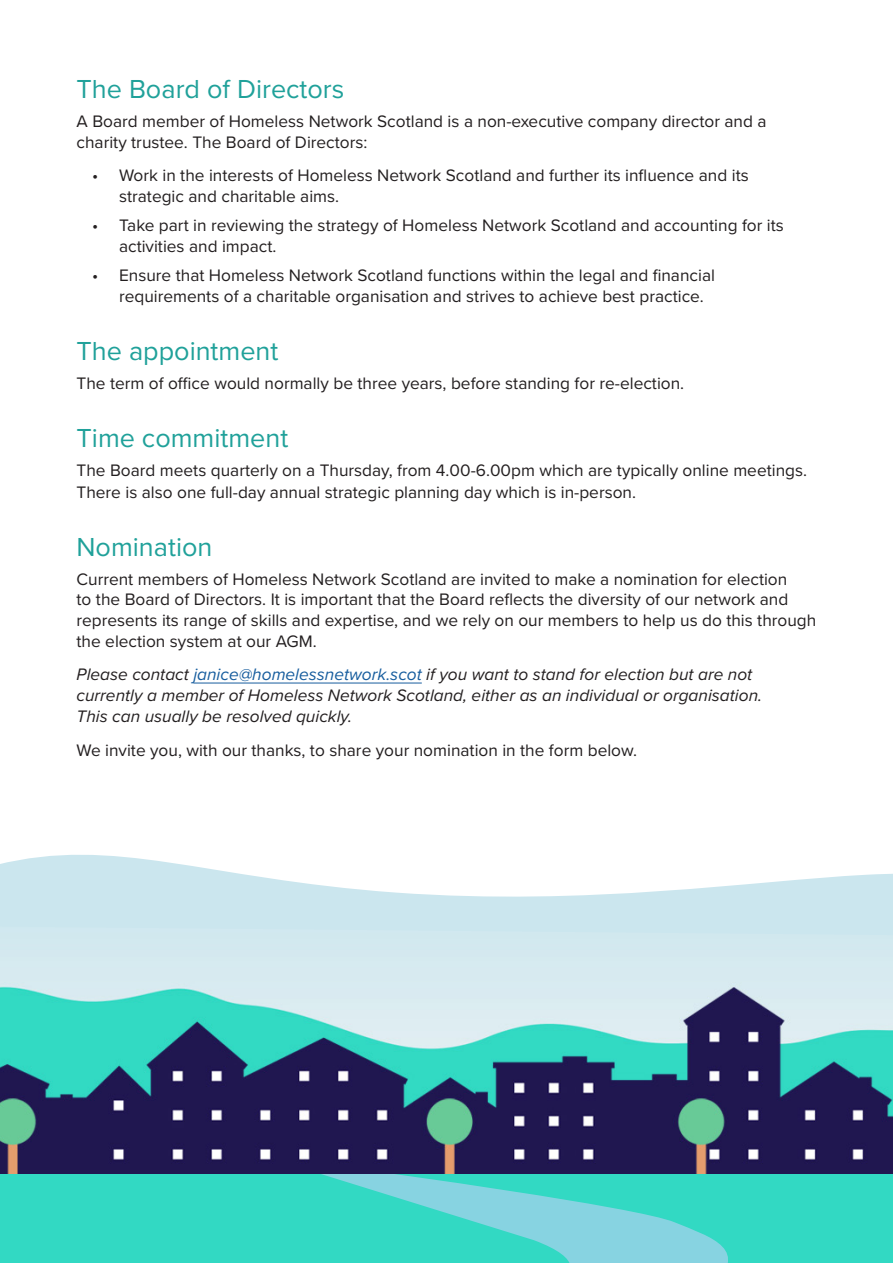
<style>
.page{position:relative;width:893px;height:1263px;background:#fff}
.page>*{position:absolute;margin:0;border:0;box-sizing:border-box;transform-origin:0 0}
.t1{font:27px "Proxima Nova";color:#20a19a}
.t2{font:17.25px/20.7px "Proxima Nova";color:#231f20}
.t3{font:italic 17.25px/20.7px "Proxima Nova";color:#231f20}
.s1{color:#175d9e}
</style>
<div class="page">
<hr style="left:193px;top:682px;width:229px;height:1px;background:#175d9e">
<div style="left:0;top:1174px;width:306px;height:89px;background:#32d9c3"></div>
<svg style="left:306px;top:1174px;width:67px;height:89px;background:#38d8c5"></svg>
<svg style="left:373px;top:1174px;width:520px;height:89px;background:#4bd7cc"></svg>
<img style="left:0;top:936px;width:893px;height:238px">
<svg style="left:0;top:855px;width:893px;height:81px;fill:#cbe6ee"></svg>
<p class="t1" style="left:77px;top:69px;width:269px">The Board of Directors</p>
<p class="t2" style="left:77px;top:110px;width:691px">A Board member of Homeless Network Scotland is a non-executive company director and a charity trustee. The Board of Directors:</p>
<p class="t2" style="left:119px;top:164px;width:631px;text-indent:-27px">• Work in the interests of Homeless Network Scotland and further its influence and its strategic and charitable aims.</p>
<p class="t2" style="left:119px;top:214px;width:666px;text-indent:-27px">• Take part in reviewing the strategy of Homeless Network Scotland and accounting for its activities and impact.</p>
<p class="t2" style="left:119px;top:264px;width:597px;text-indent:-27px">• Ensure that Homeless Network Scotland functions within the legal and financial requirements of a charitable organisation and strives to achieve best practice.</p>
<p class="t1" style="left:77px;top:331px;width:203px">The appointment</p>
<p class="t2" style="left:77px;top:372px;width:609px">The term of office would normally be three years, before standing for re-election.</p>
<p class="t1" style="left:77px;top:418px;width:213px">Time commitment</p>
<p class="t2" style="left:77px;top:459px;width:732px;line-height:21.6px">The Board meets quarterly on a Thursday, from 4.00-6.00pm which are typically online meetings.<br>There is also one full-day annual strategic planning day which is in-person.</p>
<p class="t1" style="left:77px;top:526px;width:137px">Nomination</p>
<p class="t2" style="left:77px;top:568px;width:741px">Current members of Homeless Network Scotland are invited to make a nomination for election<br>to the Board of Directors. It is important that the Board reflects the diversity of our network and represents its range of skills and expertise, and we rely on our members to help us do this through the election system at our AGM.</p>
<p class="t3" style="left:77px;top:663px;width:687px">Please contact <span class="s1">janice@homelessnetwork.scot</span> if you want to stand for election but are not currently a member of Homeless Network Scotland, either as an individual or organisation.<br>This can usually be resolved quickly.</p>
<p class="t2" style="left:77px;top:739px;width:562px">We invite you, with our thanks, to share your nomination in the form below.</p>
</div>
